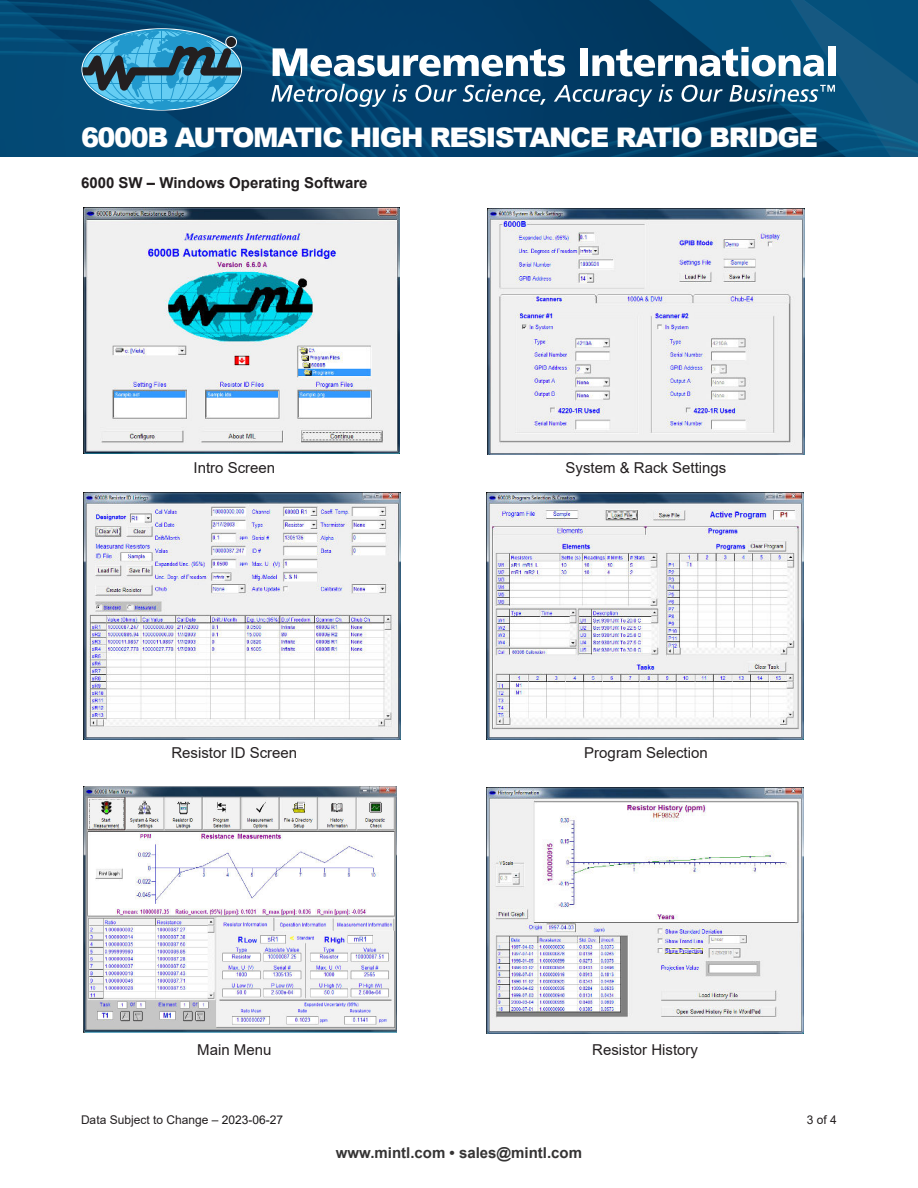
<style>
.page{position:relative;width:918px;height:1188px;background:#fff}
.page>*{position:absolute;margin:0;border:0;box-sizing:border-box;transform-origin:0 0}
.t1{font:900 27px "Arial";letter-spacing:-.05em;color:#fff}
.t2{font:15px "Arial";color:#231f20}
.t3{font:700 15px "Arial";color:#221e1f}
.t4{font:700 15px "Arial";color:#353434}
.t5{font:12px "Arial";color:#231f20}
.s1{color:#191718}
</style>
<div class="page">
<svg style="left:0;top:0;width:918px;height:157px;background:#03436e"></svg>
<svg style="left:82px;top:29px;width:159px;height:81px;background:#3783a6"></svg>
<svg style="left:273px;top:48px;width:292px;height:28px"></svg>
<div style="left:581px;top:48px;width:7px;height:28px;background:#fff"></div>
<svg style="left:592px;top:47px;width:232px;height:29px"></svg>
<div style="left:828px;top:46px;width:7px;height:30px;background:#fff"></div>
<svg style="left:271px;top:84px;width:115px;height:23px;background:#407193"></svg>
<svg style="left:393px;top:84px;width:14px;height:18px"></svg>
<svg style="left:415px;top:85px;width:42px;height:17px"></svg>
<svg style="left:463px;top:84px;width:83px;height:21px;background:#3d6a8b"></svg>
<svg style="left:554px;top:85px;width:98px;height:22px;background:#376484"></svg>
<svg style="left:659px;top:84px;width:14px;height:18px"></svg>
<svg style="left:682px;top:85px;width:41px;height:17px"></svg>
<svg style="left:729px;top:84px;width:106px;height:18px"></svg>
<img style="left:488px;top:209px;width:317px;height:246px">
<img style="left:83px;top:493px;width:317px;height:247px">
<img style="left:487px;top:492px;width:317px;height:247px">
<img style="left:83px;top:786px;width:314px;height:247px">
<img style="left:487px;top:787px;width:317px;height:247px">
<img style="left:83px;top:207px;width:317px;height:246px">
<h1 class="t1" style="left:81px;top:122px;width:738px">6000B AUTOMATIC HIGH RESISTANCE RATIO BRIDGE</h1>
<p class="t3" style="left:81px;top:177px;width:288px">6000 SW – Windows Operating Software</p>
<p class="t2" style="left:194px;top:462px;width:83px">Intro Screen</p>
<p class="t2" style="left:566px;top:462px;width:162px">System &amp; Rack Settings</p>
<p class="t2" style="left:171px;top:747px;width:127px">Resistor ID Screen</p>
<p class="t2" style="left:197px;top:1044px;width:76px">Main Menu</p>
<p class="t2" style="left:584px;top:747px;width:125px">Program Selection</p>
<p class="t2" style="left:592px;top:1044px;width:107px">Resistor History</p>
<p class="t5" style="left:81px;top:1115px;width:204px">Data Subject to Change <span class="s1">– 2023-06-27</span></p>
<p class="t5" style="left:807px;top:1115px;width:32px">3 of 4</p>
<p class="t4" style="left:336px;top:1147px;width:248px">www.mintl.com • sales@mintl.com</p>
</div>
